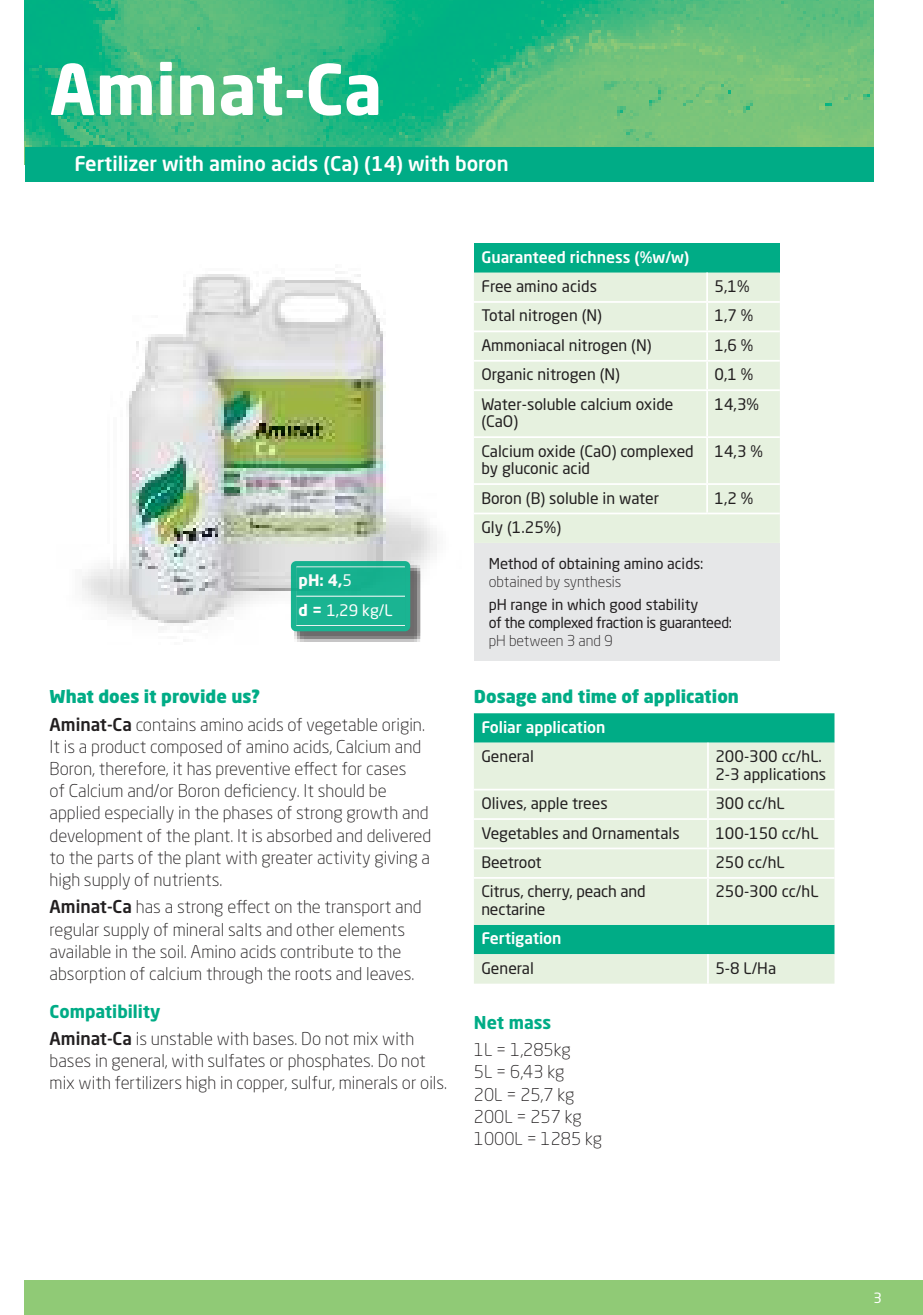
<style>
.page{position:relative;width:923px;height:1315px;background:#fff}
.page>*{position:absolute;margin:0;border:0;box-sizing:border-box;transform-origin:0 0}
.t1{font:700 68.95px "Neo Sans W1 G";color:#fff}
.t2{font:500 20.12px "Neo Sans W1 G";color:#fff}
.t3{font:300 17.5px/22.2px "Neo Sans W1 G";color:#221f20}
.t4{font:900 17.5px "Neo Sans W1 G";color:#00ac86}
.t5{font:700 17.5px "Neo Sans W1 G";color:#00ac86}
.t6{font:15.75px/17.5px "Neo Sans W1 G";color:#221f20}
.t7{font:500 15.75px "Neo Sans W1 G";color:#fff}
.t8{font:15.75px/29.4px "Neo Sans W1 G";color:#fff}
.t9{font:14.88px/17.8px "Neo Sans W1 G";letter-spacing:-.02em;color:#221f20}
.t10{font:300 14.88px "Neo Sans W1 G";color:#221f20}
.t11{font:14.88px "Neo Sans W1 G";color:#221f20}
.t12{font:14px "Neo Sans W1 G";color:#fff}
.s1{font-weight:700}
.s2{font-weight:900;color:#00ac86}
.s3{font-weight:500}
.s4{font-weight:700;color:#00ac86}
</style>
<div class="page">
<div style="left:25px;top:1280px;width:898px;height:35px;background:#90ca76"></div>
<img style="left:82px;top:271px;width:399px;height:390px">
<div style="left:474px;top:713px;width:360px;height:29px;background:#00ac86"></div>
<svg style="left:474px;top:742px;width:360px;height:241px;fill:#e6f1df"></svg>
<hr style="left:707px;top:742px;width:2px;height:46px;background:#fff">
<hr style="left:474px;top:788px;width:234px;height:2px;background:#fff">
<hr style="left:708px;top:788px;width:126px;height:2px;background:#fff">
<hr style="left:707px;top:790px;width:2px;height:28px;background:#fff">
<hr style="left:474px;top:818px;width:234px;height:2px;background:#fff">
<hr style="left:708px;top:818px;width:126px;height:2px;background:#fff">
<hr style="left:707px;top:820px;width:2px;height:27px;background:#fff">
<hr style="left:474px;top:847px;width:234px;height:2px;background:#fff">
<hr style="left:708px;top:847px;width:126px;height:2px;background:#fff">
<hr style="left:707px;top:849px;width:2px;height:28px;background:#fff">
<hr style="left:474px;top:877px;width:234px;height:1px;background:#fff">
<hr style="left:708px;top:877px;width:126px;height:1px;background:#fff">
<hr style="left:707px;top:878px;width:2px;height:47px;background:#fff">
<hr style="left:707px;top:954px;width:2px;height:29px;background:#fff">
<div style="left:474px;top:243px;width:306px;height:29px;background:#00ac86"></div>
<div style="left:474px;top:272px;width:306px;height:271px;background:#e6f1df"></div>
<hr style="left:706px;top:272px;width:2px;height:29px;background:#fff">
<hr style="left:474px;top:301px;width:233px;height:2px;background:#fff">
<hr style="left:707px;top:301px;width:73px;height:2px;background:#fff">
<hr style="left:706px;top:303px;width:2px;height:27px;background:#fff">
<hr style="left:474px;top:330px;width:233px;height:2px;background:#fff">
<hr style="left:707px;top:330px;width:73px;height:2px;background:#fff">
<hr style="left:706px;top:332px;width:2px;height:28px;background:#fff">
<hr style="left:474px;top:360px;width:233px;height:2px;background:#fff">
<hr style="left:707px;top:360px;width:73px;height:2px;background:#fff">
<hr style="left:706px;top:362px;width:2px;height:27px;background:#fff">
<hr style="left:474px;top:389px;width:233px;height:2px;background:#fff">
<hr style="left:707px;top:389px;width:73px;height:2px;background:#fff">
<hr style="left:706px;top:391px;width:2px;height:45px;background:#fff">
<hr style="left:474px;top:436px;width:233px;height:2px;background:#fff">
<hr style="left:707px;top:436px;width:73px;height:2px;background:#fff">
<hr style="left:706px;top:438px;width:2px;height:45px;background:#fff">
<hr style="left:474px;top:483px;width:233px;height:2px;background:#fff">
<hr style="left:707px;top:483px;width:73px;height:2px;background:#fff">
<hr style="left:706px;top:485px;width:2px;height:27px;background:#fff">
<hr style="left:474px;top:512px;width:233px;height:2px;background:#fff">
<hr style="left:707px;top:512px;width:73px;height:2px;background:#fff">
<div style="left:474px;top:543px;width:306px;height:117px;background:#e6e7e8"></div>
<div style="left:291px;top:561px;width:130px;height:81px;background:#221f20;opacity:.75"></div>
<div style="left:297px;top:567px;width:107px;height:58px;background:#19b491"></div>
<hr style="left:296px;top:596px;width:109px;height:1px;background:#fff">
<div style="left:291px;top:561px;width:119px;height:70px;border:5px solid #00ac86;border-radius:3px"></div>
<img style="left:25px;top:0;width:848px;height:148px">
<div style="left:25px;top:148px;width:848px;height:34px;background:#00ac86"></div>
<h1 class="t1" style="left:50px;top:61px;width:334px">Aminat-Ca</h1>
<p class="t2" style="left:74px;top:156px;width:436px">Fertilizer with amino acids (Ca) (14) with boron</p>
<p class="t8" style="left:299px;top:567px;width:95px"><span class="s1">pH: 4,</span>5<br><span class="s1">d =</span> 1,29 kg/L</p>
<p class="t3" style="left:50px;top:685px;width:377px;line-height:27.1px"><span class="s2">What does it provide us?<br></span><span class="s3">Aminat-Ca</span> contains amino acids of vegetable origin.</p>
<p class="t3" style="left:50px;top:737px;width:383px">It is a product composed of amino acids, Calcium and Boron, therefore, it has preventive effect for cases<br>of Calcium and/or Boron deficiency. It should be applied especially in the phases of strong growth and development of the plant. It is absorbed and delivered to the parts of the plant with greater activity giving a high supply of nutrients.</p>
<p class="t3" style="left:50px;top:897px;width:373px"><span class="s3">Aminat-Ca</span> has a strong effect on the transport and regular supply of mineral salts and other elements available in the soil. Amino acids contribute to the absorption of calcium through the roots and leaves.</p>
<p class="t3" style="left:50px;top:999px;width:366px;line-height:27.1px"><span class="s4">Compatibility<br></span><span class="s3">Aminat-Ca</span> is unstable with bases. Do not mix with</p>
<p class="t3" style="left:50px;top:1051px;width:399px">bases in general, with sulfates or phosphates. Do not mix with fertilizers high in copper, sulfur, minerals or oils.</p>
<p class="t7" style="left:481px;top:250px;width:209px">Guaranteed richness (%w/w)</p>
<p class="t6" style="left:481px;top:279px;width:117px">Free amino acids</p>
<p class="t6" style="left:714px;top:279px;width:36px">5,1%</p>
<p class="t6" style="left:481px;top:308px;width:122px">Total nitrogen (N)</p>
<p class="t6" style="left:714px;top:308px;width:40px">1,7 %</p>
<p class="t6" style="left:481px;top:338px;width:172px">Ammoniacal nitrogen (N)</p>
<p class="t6" style="left:714px;top:338px;width:40px">1,6 %</p>
<p class="t6" style="left:481px;top:367px;width:140px">Organic nitrogen (N)</p>
<p class="t6" style="left:714px;top:367px;width:40px">0,1 %</p>
<p class="t6" style="left:481px;top:396px;width:194px">Water-soluble calcium oxide (CaO)</p>
<p class="t6" style="left:714px;top:396px;width:46px">14,3%</p>
<p class="t6" style="left:481px;top:443px;width:214px">Calcium oxide (CaO) complexed by gluconic acid</p>
<p class="t6" style="left:714px;top:443px;width:50px">14,3 %</p>
<p class="t6" style="left:481px;top:490px;width:179px">Boron (B) soluble in water</p>
<p class="t6" style="left:714px;top:490px;width:40px">1,2 %</p>
<p class="t6" style="left:481px;top:520px;width:81px">Gly (1.25%)</p>
<p class="t11" style="left:489px;top:557px;width:216px">Method of obtaining amino acids:</p>
<p class="t10" style="left:489px;top:576px;width:134px">obtained by synthesis</p>
<p class="t9" style="left:489px;top:597px;width:245px">pH range in which good stability<br>of the complexed fraction is guaranteed:</p>
<p class="t10" style="left:489px;top:634px;width:126px">pH between 3 and 9</p>
<p class="t4" style="left:474px;top:689px;width:266px">Dosage and time of application</p>
<p class="t7" style="left:481px;top:720px;width:126px">Foliar application</p>
<p class="t6" style="left:481px;top:749px;width:54px">General</p>
<p class="t6" style="left:715px;top:749px;width:112px">200-300 cc/hL.<br>2-3 applications</p>
<p class="t6" style="left:481px;top:796px;width:128px">Olives, apple trees</p>
<p class="t6" style="left:715px;top:796px;width:71px">300 cc/hL</p>
<p class="t6" style="left:481px;top:825px;width:200px">Vegetables and Ornamentals</p>
<p class="t6" style="left:715px;top:825px;width:105px">100-150 cc/hL</p>
<p class="t6" style="left:481px;top:854px;width:62px">Beetroot</p>
<p class="t6" style="left:715px;top:854px;width:71px">250 cc/hL</p>
<p class="t6" style="left:481px;top:884px;width:166px">Citrus, cherry, peach and nectarine</p>
<p class="t6" style="left:715px;top:884px;width:105px">250-300 cc/hL</p>
<p class="t7" style="left:481px;top:932px;width:82px">Fertigation</p>
<p class="t6" style="left:481px;top:960px;width:54px">General</p>
<p class="t6" style="left:715px;top:960px;width:62px">5-8 L/Ha</p>
<p class="t5" style="left:474px;top:1015px;width:79px">Net mass</p>
<p class="t3" style="left:474px;top:1040px;width:130px">1L = 1,285kg<br>5L = 6,43 kg<br>20L = 25,7 kg<br>200L = 257 kg<br>1000L = 1285 kg</p>
<p class="t12" style="left:873px;top:1291px;width:10px">3</p>
</div>
